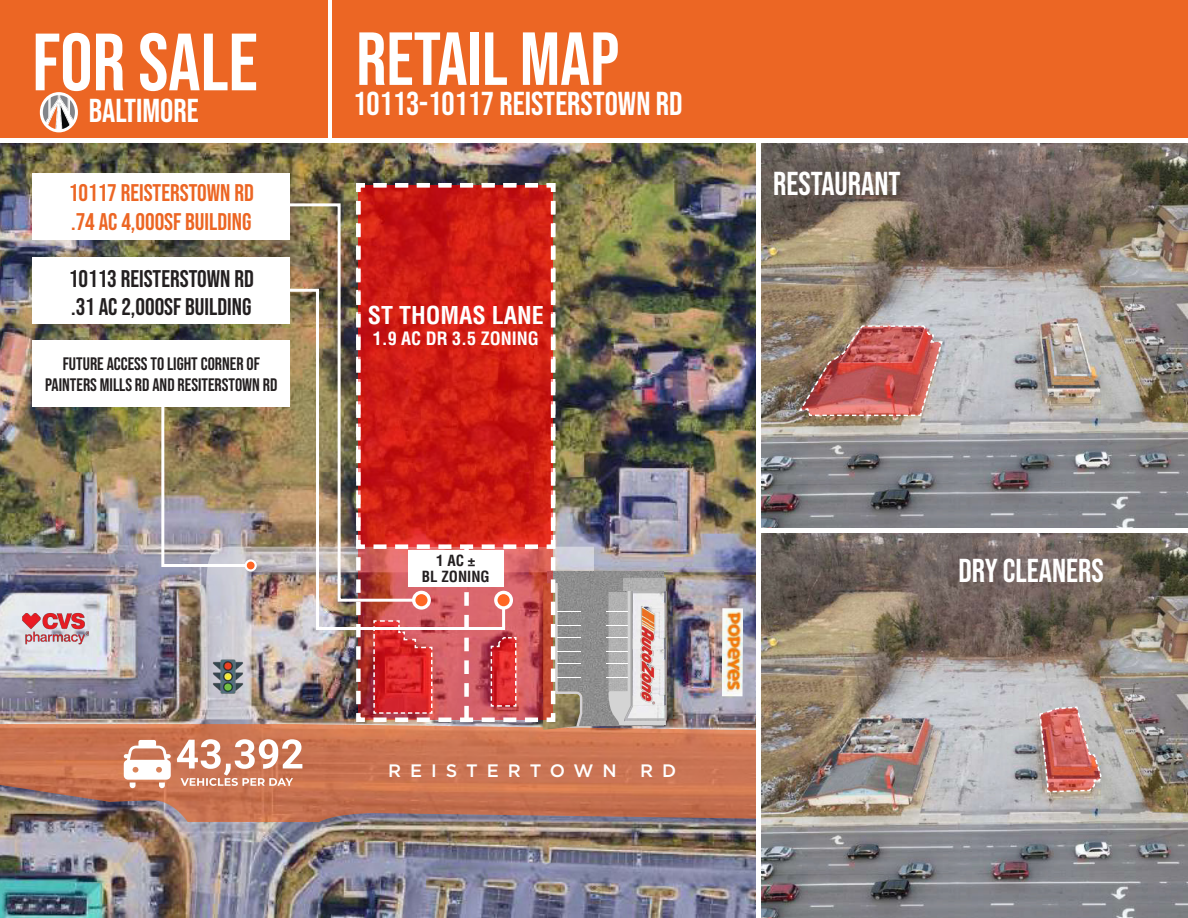
<style>
.page{position:relative;width:1188px;height:918px;background:#fff}
.page>*{position:absolute;margin:0;border:0;box-sizing:border-box;transform-origin:0 0}
.t1{font:81px "Bebas Neue";color:#fff}
.t2{font:75px "Bebas Neue";color:#fff}
.t3{font:33px "Bebas Neue";color:#fff}
.t4{font:24px/28.8px "Bebas Neue";color:#ec6624}
.t5{font:24px "Bebas Neue";color:#231f20}
.t6{font:700 condensed 24px "Helvetica LT Std";color:#fff}
.t7{font:18px/21.6px "Bebas Neue";color:#231f20;text-align:center}
.t8{font:700 condensed 18px "Helvetica LT Std";color:#fff}
.t9{font:500 18px "Gotham";letter-spacing:.5em;color:#fff}
.t10{font:700 condensed 15px "Helvetica LT Std";color:#231f20}
</style>
<div class="page">
<img style="left:0;top:143px;width:756px;height:775px">
<img style="left:762px;top:143px;width:425px;height:385px">
<img style="left:762px;top:534px;width:425px;height:384px">
<svg style="left:0;top:724px;width:756px;height:98px;background:#c17456"></svg>
<svg style="left:177px;top:739px;width:125px;height:47px"></svg>
<svg style="left:124px;top:740px;width:47px;height:48px"></svg>
<img style="left:206px;top:547px;width:388px;height:172px">
<img style="left:582px;top:572px;width:82px;height:154px">
<img style="left:623px;top:578px;width:43px;height:13px">
<img style="left:543px;top:724px;width:39px;height:6px">
<svg style="left:607px;top:718px;width:60px;height:7px"></svg>
<img style="left:605px;top:591px;width:86px;height:127px">
<img style="left:722px;top:608px;width:21px;height:88px">
<img style="left:209px;top:657px;width:38px;height:38px">
<svg style="left:354px;top:551px;width:197px;height:173px;background:#ae4d44"></svg>
<svg style="left:356px;top:632px;width:5px;height:77px"></svg>
<img style="left:551px;top:196px;width:31px;height:531px">
<svg style="left:354px;top:181px;width:204px;height:370px;background:#cb2e24"></svg>
<img style="left:23px;top:609px;width:65px;height:39px">
<svg style="left:373px;top:544px;width:169px;height:178px;background:#d35258"></svg>
<div style="left:32px;top:174px;width:258px;height:66px;background:#fff"></div>
<div style="left:32px;top:257px;width:258px;height:66px;background:#fff"></div>
<div style="left:32px;top:341px;width:258px;height:66px;background:#fff"></div>
<svg style="left:181px;top:202px;width:243px;height:85px"></svg>
<img style="left:141px;top:287px;width:366px;height:345px">
<svg style="left:412px;top:591px;width:19px;height:19px"></svg>
<div style="left:415px;top:594px;width:13px;height:12px;background:#ff6624;border-radius:50%"></div>
<svg style="left:494px;top:591px;width:19px;height:19px"></svg>
<div style="left:498px;top:594px;width:12px;height:12px;background:#ff6624;border-radius:50%"></div>
<div style="left:333px;top:0;width:855px;height:137px;background:#ec6624"></div>
<div style="left:0;top:0;width:328px;height:137px;background:#ec6624"></div>
<img style="left:41px;top:94px;width:35px;height:37px">
<div style="left:40px;top:92px;width:38px;height:40px;border:3px solid #fff;border-radius:50%"></div>
<img style="left:797px;top:325px;width:147px;height:92px">
<img style="left:1038px;top:706px;width:64px;height:87px">
<div style="left:408px;top:550px;width:96px;height:37px;background:#fff"></div>
<p class="t1" style="left:32px;top:16px;width:227px">FOR SALE</p>
<p class="t2" style="left:356px;top:16px;width:264px">RETAIL MAP</p>
<p class="t3" style="left:89px;top:92px;width:111px">BALTIMORE</p>
<p class="t3" style="left:353px;top:85px;width:331px">10113-10117 REISTERSTOWN RD</p>
<p class="t4" style="left:69px;top:178px;width:186px">10117 REISTERSTOWN RD .74 AC 4,000SF BUILDING</p>
<p class="t5" style="left:69px;top:265px;width:186px">10113 REISTERSTOWN RD</p>
<p class="t5" style="left:71px;top:294px;width:182px">.31 AC 2,000SF BUILDING</p>
<p class="t7" style="left:45px;top:352px;width:234px">FUTURE ACCESS TO LIGHT CORNER OF<br>PAINTERS MILLS RD AND RESITERSTOWN RD</p>
<p class="t6" style="left:368px;top:300px;width:178px">ST THOMAS LANE</p>
<p class="t8" style="left:373px;top:327px;width:167px">1.9 AC DR 3.5 ZONING</p>
<p class="t10" style="left:436px;top:551px;width:41px">1 AC ±</p>
<p class="t10" style="left:422px;top:567px;width:69px">BL ZONING</p>
<p class="t9" style="left:388px;top:758px;width:230px">REISTERTOWN</p>
<p class="t9" style="left:640px;top:758px;width:38px">R D</p>
<p class="t3" style="left:773px;top:165px;width:129px">RESTAURANT</p>
<p class="t3" style="left:958px;top:552px;width:147px">DRY CLEANERS</p>
</div>
